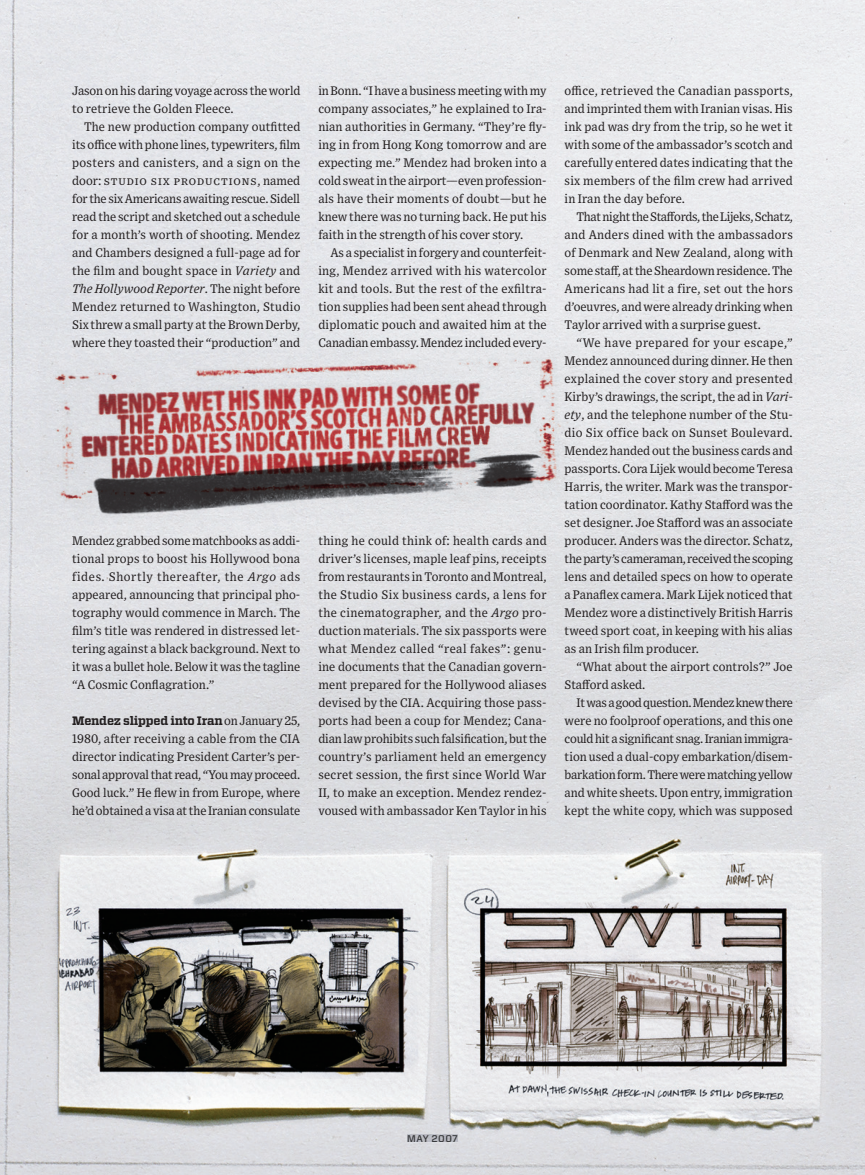
<style>
.page{position:relative;width:865px;height:1175px;background:#fff}
.page>*{position:absolute;margin:0;border:0;box-sizing:border-box;transform-origin:0 0}
.t1{font:12.15px/18px "Exchange Text";letter-spacing:.005em;color:#231f20;text-align:justify}
.t2{font:700 12.15px "Vitesse";letter-spacing:-.015em;color:#231f20}
.t3{font:500 9.75px "Vitesse Sans";letter-spacing:.05em;color:#4b4c4d}
.s1{font-style:italic}
.s2{font-family:"Exchange Text";font-weight:400}
</style>
<div class="page">
<img style="left:0;top:0;width:864px;height:1175px">
<img style="left:38px;top:344px;width:543px;height:165px">
<img style="left:72px;top:436px;width:425px;height:90px">
<img style="left:446px;top:440px;width:121px;height:61px">
<p class="t1" style="left:72px;top:80px;width:230px">Jason on his daring voyage across the world to retrieve the Golden Fleece.</p>
<p class="t1" style="left:72px;top:116px;width:230px;text-indent:12px">The new production company outfitted its office with phone lines, typewriters, film posters and canisters, and a sign on the door: studio six productions, named for the six Americans awaiting rescue. Sidell read the script and sketched out a schedule for a month’s worth of shooting. Mendez and Chambers designed a full-page ad for the film and bought space in <span class="s1">Variety</span> and <span class="s1">The Holly-wood Reporter</span>. The night before Mendez returned to Washington, Studio Six threw a small party at the Brown Derby, where they toasted their “production” and</p>
<p class="t1" style="left:72px;top:530px;width:230px">Mendez grabbed some matchbooks as addi&shy;tional props to boost his Hollywood bona fides. Shortly thereafter, the <span class="s1">Argo</span> ads appeared, announcing that principal pho&shy;tography would commence in March. The film’s title was rendered in distressed let&shy;tering against a black background. Next to it was a bullet hole. Below it was the tagline “A Cosmic Conflagration.”</p>
<p class="t2" style="left:72px;top:712px;width:230px">Mendez slipped into Iran <span class="s2">on January 25,</span></p>
<p class="t1" style="left:72px;top:728px;width:230px">1980, after receiving a cable from the CIA director indicating President Carter’s per&shy;sonal approval that read, “You may proceed.<br>Good luck.” He flew in from Europe, where he’d obtained a visa at the Iranian consulate</p>
<p class="t1" style="left:318px;top:80px;width:230px">in Bonn. “I have a business meeting with my company associates,” he explained to Ira&shy;nian authorities in Germany. “They’re fly&shy;ing in from Hong Kong tomorrow and are expecting me.” Mendez had broken into a cold sweat in the airport—even profession&shy;als have their moments of doubt—but he knew there was no turning back. He put his faith in the strength of his cover story.</p>
<p class="t1" style="left:318px;top:242px;width:230px;text-indent:12px">As a specialist in forgery and counterfeit&shy;ing, Mendez arrived with his watercolor kit and tools. But the rest of the exfiltra&shy;tion supplies had been sent ahead through diplomatic pouch and awaited him at the Canadian embassy. Mendez included every-</p>
<p class="t1" style="left:318px;top:530px;width:230px;text-align:left">thing he could think of: health cards and driver’s licenses, maple leaf pins, receipts from restaurants in Toronto and Montreal, the Studio Six business cards, a lens for the cinematographer, and the <span class="s1">Argo</span> pro&shy;duction materials. The six passports were what Mendez called “real fakes”: genu&shy;ine documents that the Canadian govern&shy;ment prepared for the Holly-wood aliases devised by the CIA. Acquiring those pass&shy;ports had been a coup for Mendez; Cana&shy;dian law prohibits such falsification, but the country’s parliament held an emergency secret session, the first since World War II, to make an exception. Mendez rendez&shy;voused with ambassador Ken Taylor in his</p>
<p class="t1" style="left:564px;top:80px;width:230px">office, retrieved the Canadian passports, and imprinted them with Iranian visas. His ink pad was dry from the trip, so he wet it with some of the ambassador’s scotch and carefully entered dates indicating that the six members of the film crew had arrived in Iran the day before.</p>
<p class="t1" style="left:564px;top:206px;width:230px;text-indent:12px">That night the Staffords, the Lijeks, Schatz, and Anders dined with the ambassadors of Denmark and New Zealand, along with some staff, at the Sheardown residence. The Americans had lit a fire, set out the hors d’oeuvres, and were already drinking when Taylor arrived with a surprise guest.</p>
<p class="t1" style="left:564px;top:332px;width:230px;text-indent:12px">“We have prepared for your escape,” Mendez announced during dinner. He then explained the cover story and presented Kirby’s drawings, the script, the ad in <span class="s1">Vari&shy;ety</span>, and the telephone number of the Stu&shy;dio Six office back on Sunset Boulevard.<br>Mendez handed out the business cards and passports. Cora Lijek would become Teresa Harris, the writer. Mark was the transpor&shy;tation coordinator. Kathy Stafford was the set designer. Joe Stafford was an associate producer. Anders was the director. Schatz, the party’s cameraman, received the scoping lens and detailed specs on how to operate a Panaflex camera. Mark Lijek noticed that Mendez wore a distinctively British Harris tweed sport coat, in keeping with his alias as an Irish film producer.</p>
<p class="t1" style="left:564px;top:656px;width:229px;text-indent:12px">“What about the airport controls?” Joe<br>Stafford asked.</p>
<p class="t1" style="left:564px;top:692px;width:230px;text-indent:12px">It was a good question. Mendez knew there were no foolproof operations, and this one could hit a significant snag. Iranian immigra&shy;tion used a dual-copy embarkation/disem&shy;barkation form. There were matching yellow and white sheets. Upon entry, immigration kept the white copy, which was supposed</p>
<p class="t3" style="left:407px;top:1131px;width:52px">MAY 2007</p>
</div>
